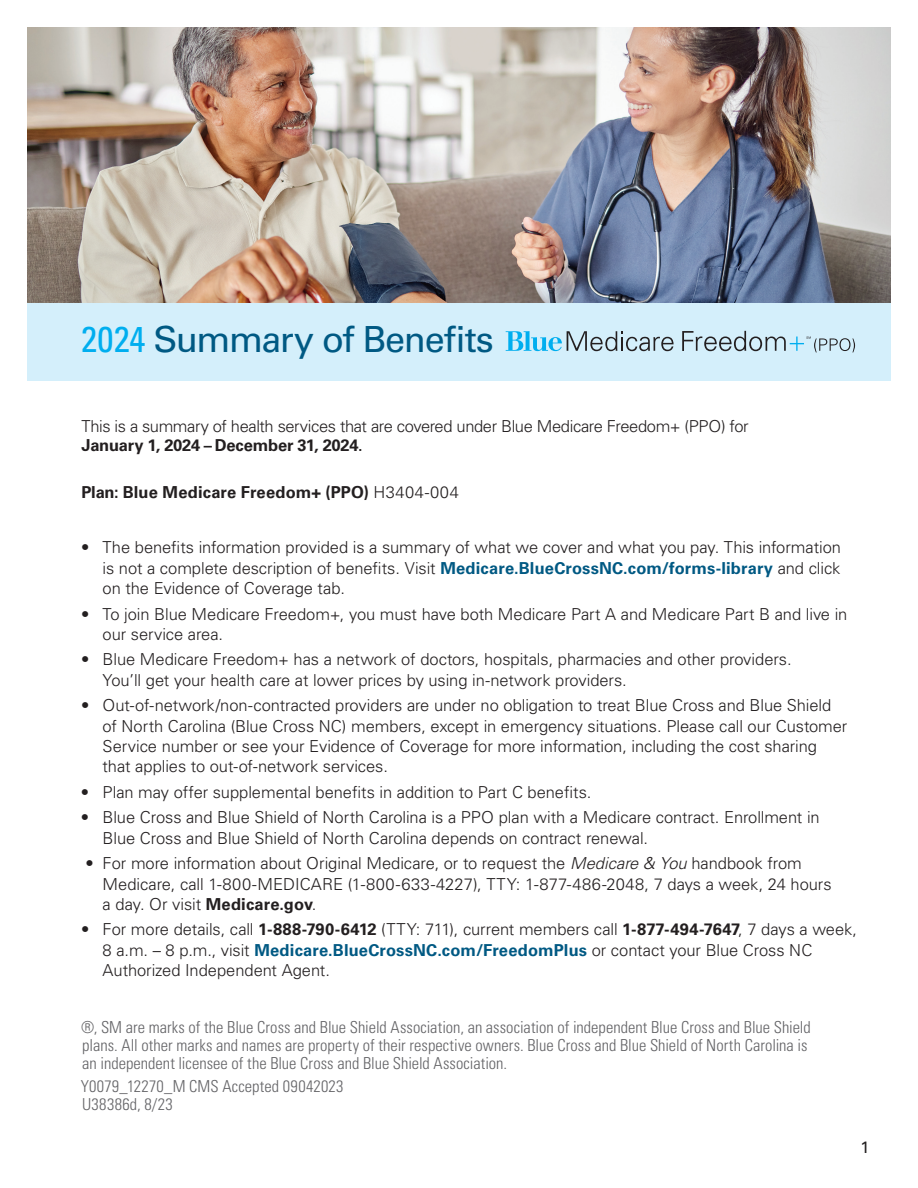
<style>
.page{position:relative;width:918px;height:1188px;background:#fff}
.page>*{position:absolute;margin:0;border:0;box-sizing:border-box;transform-origin:0 0}
.t1{font:36px "Univers LT Std";letter-spacing:-.04em;color:#005983}
.t2{font:300 16.5px/20.2px "Univers LT Std";letter-spacing:-.005em;color:#231f20}
.t3{font:300 condensed 16.5px/18px "Univers LT Std";color:#636366}
.t4{font:300 16.5px/19.5px "Univers LT Std";letter-spacing:-.025em;color:#231f20}
.t5{font:700 16.5px "Univers LT Std";letter-spacing:.01em;color:#231f20}
.t6{font:300 condensed 16.5px "Univers LT Std";letter-spacing:.02em;color:#636366}
.t7{font:16.5px "Univers LT Std";color:#231f20}
.s1{font-stretch:condensed;color:#00aeef}
.s2{font-weight:700}
.s3{font-weight:400}
.s4{font-weight:300}
.s5{font-weight:700;color:#005983}
.s6{font-style:italic}
</style>
<div class="page">
<img style="left:27px;top:27px;width:864px;height:276px">
<div style="left:27px;top:303px;width:864px;height:78px;background:#d4effb"></div>
<svg style="left:506px;top:331px;width:168px;height:20px"></svg>
<svg style="left:682px;top:331px;width:173px;height:21px"></svg>
<h1 class="t1" style="left:81px;top:318px;width:414px"><span class="s1">2024</span> Summary of Benefits</h1>
<p class="t4" style="left:82px;top:416px;width:669px">This is a summary of health services that are covered under Blue Medicare Freedom+ (PPO) for<br><span class="s2">January 1, 2024 – December 31, 2024</span><span class="s3">.</span></p>
<p class="t5" style="left:82px;top:482px;width:379px">Plan: Blue Medicare Freedom+ (PPO) <span class="s4">H3404-004</span></p>
<p class="t2" style="left:103px;top:537px;width:740px;text-align:justify;text-indent:-22px">• The benefits information provided is a summary of what we cover and what you pay. This information is not a complete description of benefits. Visit <span class="s5">Medicare.BlueCrossNC.com/forms-library</span> and click on the Evidence of Coverage tab.</p>
<p class="t2" style="left:103px;top:604px;width:746px;text-indent:-22px">• To join Blue Medicare Freedom+, you must have both Medicare Part A and Medicare Part B and live in our service area.</p>
<p class="t2" style="left:103px;top:649px;width:691px;text-indent:-22px">• Blue Medicare Freedom+ has a network of doctors, hospitals, pharmacies and other providers.<br>You’ll get your health care at lower prices by using in-network providers.</p>
<p class="t2" style="left:103px;top:695px;width:746px;text-indent:-22px">• Out-of-network/non-contracted providers are under no obligation to treat Blue Cross and Blue Shield of North Carolina (Blue Cross NC) members, except in emergency situations. Please call our Customer Service number or see your Evidence of Coverage for more information, including the cost sharing that applies to out-of-network services.</p>
<p class="t2" style="left:81px;top:782px;width:512px">• Plan may offer supplemental benefits in addition to Part C benefits.</p>
<p class="t2" style="left:103px;top:807px;width:719px;text-indent:-22px">• Blue Cross and Blue Shield of North Carolina is a PPO plan with a Medicare contract. Enrollment in<br>Blue Cross and Blue Shield of North Carolina depends on contract renewal.</p>
<p class="t2" style="left:103px;top:853px;width:730px;text-indent:-17px">• For more information about Original Medicare, or to request the <span class="s6">Medicare &amp; You</span> handbook from<br>Medicare, call 1-800-MEDICARE (1-800-633-4227), TTY: 1-877-486-2048, 7 days a week, 24 hours a day. Or visit <span class="s2">Medicare.gov</span>.</p>
<p class="t2" style="left:103px;top:919px;width:756px;text-indent:-22px">• For more details, call <span class="s2">1-888-790-6412</span> (TTY: 711), current members call <span class="s2">1-877-494-7647</span>, 7 days a week,<br>8 a.m. – 8 p.m., visit <span class="s5">Medicare.BlueCrossNC.com/FreedomPlus</span> or contact your Blue Cross NC<br>Authorized Independent Agent.</p>
<p class="t3" style="left:81px;top:1018px;width:731px">®, SM are marks of the Blue Cross and Blue Shield Association, an association of independent Blue Cross and Blue Shield plans. All other marks and names are property of their respective owners. Blue Cross and Blue Shield of North Carolina is an independent licensee of the Blue Cross and Blue Shield Association.</p>
<p class="t3" style="left:81px;top:1078px;width:264px">Y0079_12270_M CMS Accepted 09042023</p>
<p class="t6" style="left:82px;top:1095px;width:92px">U38386d, 8/23</p>
<p class="t7" style="left:861px;top:1137px;width:11px">1</p>
</div>
